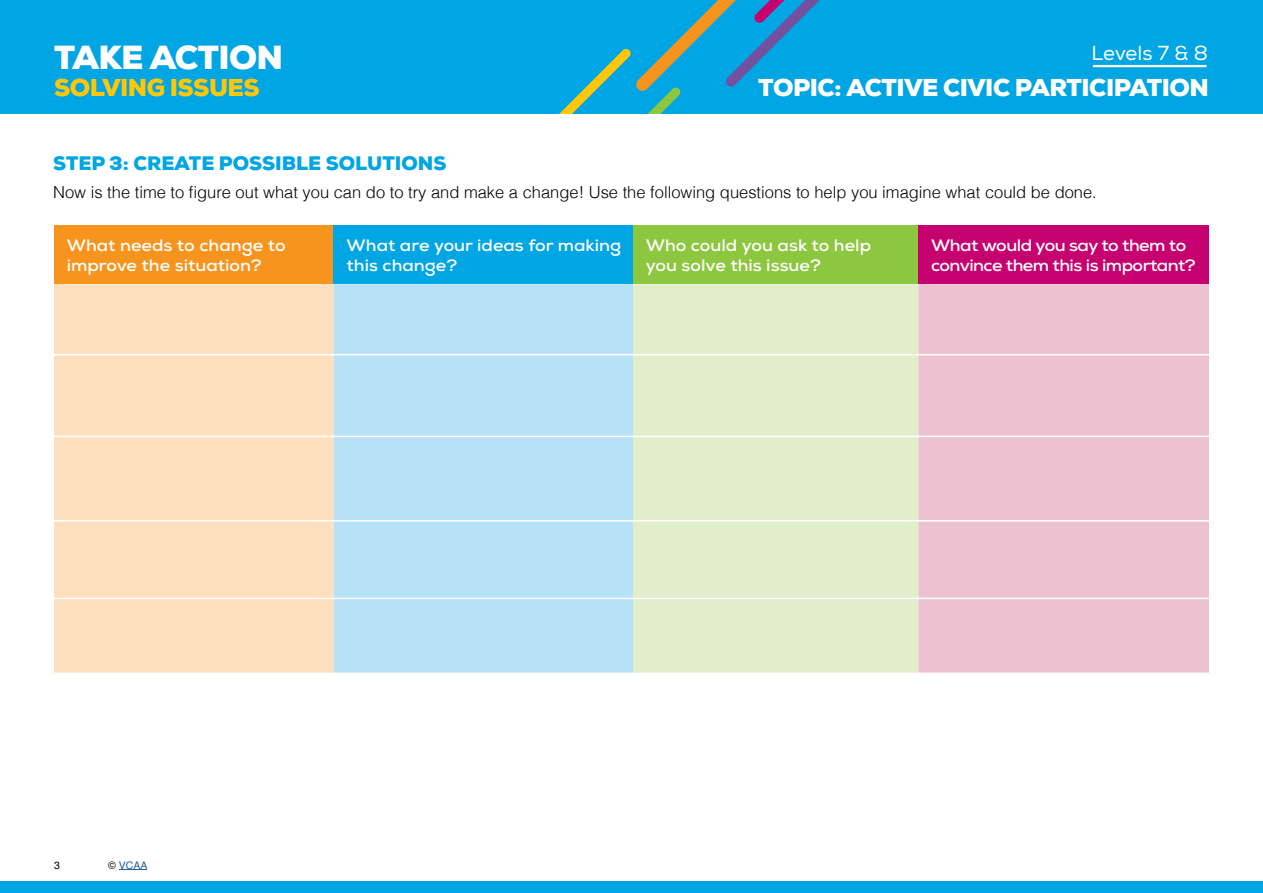
<style>
.page{position:relative;width:1263px;height:893px;background:#fff}
.page>*{position:absolute;margin:0;border:0;box-sizing:border-box;transform-origin:0 0}
.t1{font:900 33.3px "Nexa";letter-spacing:-.02em;color:#fff}
.t2{font:900 24.3px "Nexa";letter-spacing:-.02em;color:#fff}
.t3{font:900 24.3px "Nexa";letter-spacing:-.02em;color:#ffc709}
.t4{font:20.25px "Nexa";letter-spacing:-.01em;color:#fff}
.t5{font:900 19.5px "Nexa";color:#00a5e3}
.t6{font:700 16.5px/19.8px "Nexa";color:#fff;scale:1.09 1}
.t7{font:300 16.5px "Helvetica";color:#000}
.t8{font:700 16.5px/19.8px "Nexa";letter-spacing:-.03em;color:#fff;scale:1.09 1}
.t9{font:10.5px "Helvetica";color:#215e9e}
.t10{font:10.5px "Helvetica";color:#000}
.s1{color:#000}
</style>
<div class="page">
<svg style="left:119px;top:869px;width:28px;height:1px"></svg>
<div style="left:54px;top:226px;width:280px;height:58px;background:#f7941e"></div>
<div style="left:334px;top:226px;width:299px;height:58px;background:#00a5e3"></div>
<div style="left:633px;top:226px;width:285px;height:58px;background:#8dc63f"></div>
<div style="left:918px;top:226px;width:291px;height:58px;background:#c6006f"></div>
<div style="left:54px;top:284px;width:280px;height:389px;background:#fee0bf"></div>
<div style="left:334px;top:284px;width:299px;height:389px;background:#b6e1f6"></div>
<div style="left:633px;top:284px;width:285px;height:389px;background:#e0eecb"></div>
<div style="left:918px;top:284px;width:291px;height:389px;background:#edc1d0"></div>
<hr style="left:54px;top:354px;width:1155px;height:1px;background:#fff">
<hr style="left:54px;top:436px;width:1155px;height:1px;background:#fff">
<hr style="left:54px;top:520px;width:1155px;height:1px;background:#fff">
<hr style="left:54px;top:598px;width:1155px;height:1px;background:#fff">
<div style="left:0;top:881px;width:1263px;height:12px;background:#00a5e3"></div>
<div style="left:0;top:0;width:1263px;height:113px;background:#00a5e3"></div>
<hr style="left:1093px;top:65px;width:113px;height:2px;background:#fff">
<svg style="left:560px;top:0;width:260px;height:113px"></svg>
<h1 class="t1" style="left:54px;top:36px;width:231px">TAKE ACTION</h1>
<h2 class="t3" style="left:54px;top:72px;width:207px">SOLVING ISSUES</h2>
<p class="t4" style="left:1091px;top:40px;width:118px">Levels 7 &amp; 8</p>
<h2 class="t2" style="left:758px;top:72px;width:452px">TOPIC: ACTIVE CIVIC PARTICIPATION</h2>
<p class="t5" style="left:53px;top:151px;width:395px">STEP 3: CREATE POSSIBLE SOLUTIONS</p>
<p class="t7" style="left:53px;top:179px;width:1045px">Now is the time to figure out what you can do to try and make a change! Use the following questions to help you imagine what could be done.</p>
<p class="t6" style="left:67px;top:236px;width:202px">What needs to change to improve the situation?</p>
<p class="t6" style="left:347px;top:235px;width:254px">What are your ideas for making this change?</p>
<p class="t6" style="left:646px;top:235px;width:208px">Who could you ask to help you solve this issue?</p>
<p class="t8" style="left:931px;top:235px;width:244px">What would you say to them to convince them this is important?</p>
<p class="t10" style="left:54px;top:857px;width:7px">3</p>
<p class="t9" style="left:108px;top:857px;width:41px"><span class="s1">©</span> VCAA</p>
</div>
